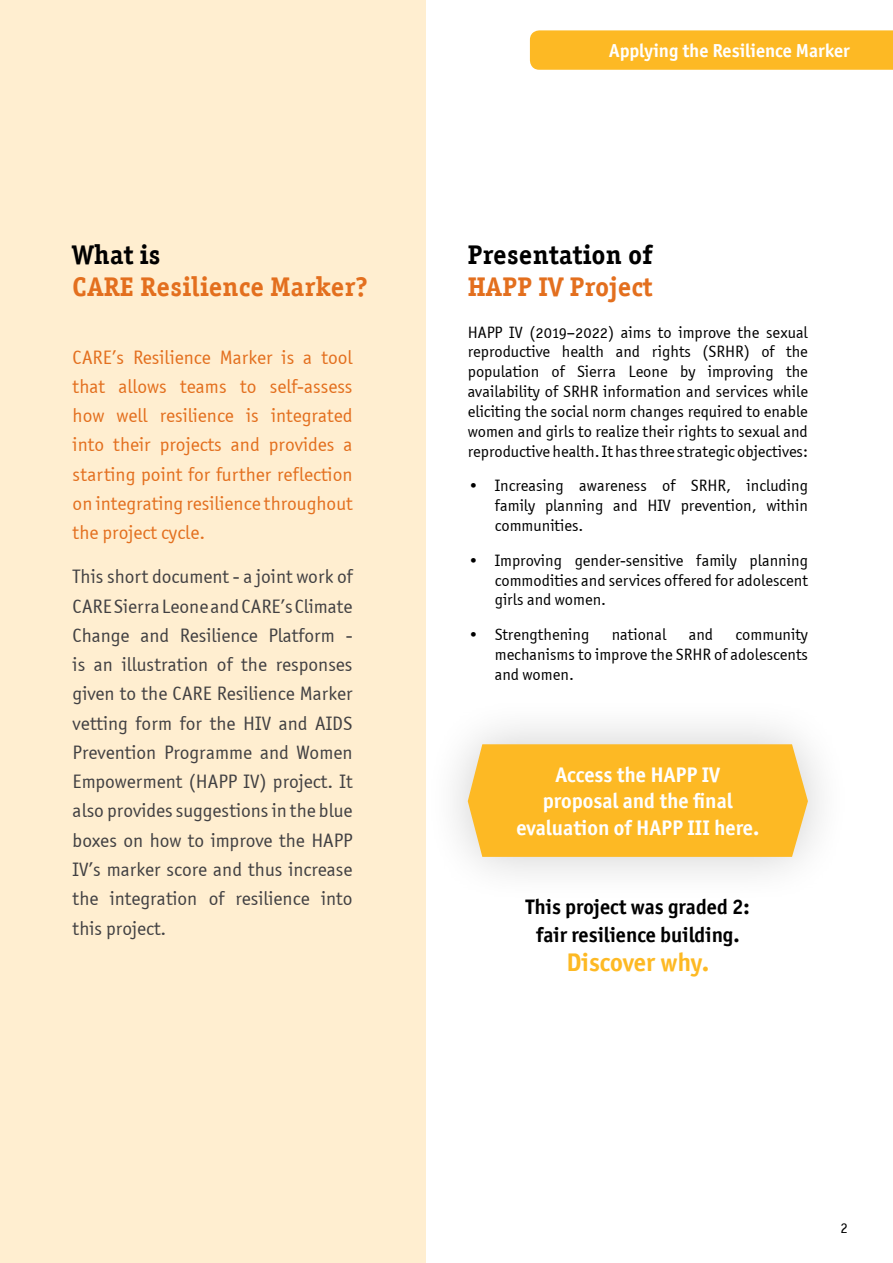
<style>
.page{position:relative;width:893px;height:1263px;background:#fff}
.page>*{position:absolute;margin:0;border:0;box-sizing:border-box;transform-origin:0 0}
.t1{font:700 27px "Officina Ser ITC";letter-spacing:.02em;color:#e36f1e}
.t2{font:700 27px "Officina Ser ITC";letter-spacing:.02em;color:#000}
.t3{font:700 25.5px "Officina San ITC";color:#fdb924}
.t4{font:700 21.15px/26.5px "Officina San ITC";color:#fff;text-align:center}
.t5{font:700 21px/28.5px "Officina San ITC";color:#000;text-align:center}
.t6{font:19.5px/29.2px "Officina Sans OSITCTT Book";color:#414042;text-align:justify}
.t7{font:19.5px/29.2px "Officina Sans OSITCTT Book";color:#e36f1e;text-align:justify}
.t8{font:700 18.9px "Officina Sans ITC Pro";color:#fff}
.t9{font:16.5px/19.8px "Officina Sans OSITCTT Book";color:#000;text-align:justify}
.t10{font:14.7px "Officina San ITC";color:#000}
</style>
<div class="page">
<div style="left:0;top:0;width:425px;height:1263px;background:#ffeed0"></div>
<div style="left:530px;top:30px;width:363px;height:40px;background:#fdb924"></div>
<div style="left:422px;top:695px;width:432px;height:210px;background:#000;opacity:.2"></div>
<div style="left:468px;top:744px;width:340px;height:113px;background:#fdb924"></div>
<h1 class="t2" style="left:73px;top:238px;width:89px">What is</h1>
<h1 class="t1" style="left:73px;top:270px;width:297px">CARE Resilience Marker?</h1>
<p class="t7" style="left:73px;top:342px;width:281px">CARE’s Resilience Marker is a tool that allows teams to self-assess how well resilience is integrated into their projects and provides a starting point for further reflection on integrating resilience throughout the project cycle.</p>
<p class="t6" style="left:73px;top:562px;width:281px">This short document - a joint work of CARE Sierra Leone and CARE’s Climate Change and Resilience Platform - is an illustration of the responses given to the CARE Resilience Marker vetting form for the HIV and AIDS Prevention Programme and Women Empowerment (HAPP IV) project. It also provides suggestions in the blue boxes on how to improve the HAPP IV’s marker score and thus increase the integration of resilience into this project.</p>
<p class="t8" style="left:609px;top:39px;width:242px">Applying the Resilience Marker</p>
<h1 class="t2" style="left:468px;top:238px;width:186px">Presentation of</h1>
<h1 class="t1" style="left:468px;top:270px;width:186px">HAPP IV Project</h1>
<p class="t9" style="left:468px;top:322px;width:342px">HAPP IV (2019–2022) aims to improve the sexual reproductive health and rights (SRHR) of the population of Sierra Leone by improving the availability of SRHR information and services while eliciting the social norm changes required to enable women and girls to realize their rights to sexual and reproductive health. It has three strategic objectives:</p>
<p class="t9" style="left:495px;top:476px;width:315px;text-indent:-27px">• Increasing awareness of SRHR, including family planning and HIV prevention, within communities.</p>
<p class="t9" style="left:495px;top:550px;width:315px;text-indent:-27px">• Improving gender-sensitive family planning commodities and services offered for adolescent girls and women.</p>
<p class="t9" style="left:468px;top:625px;width:123px">• Strengthening</p>
<p class="t9" style="left:612px;top:625px;width:56px">national</p>
<p class="t9" style="left:689px;top:625px;width:26px">and</p>
<p class="t9" style="left:495px;top:625px;width:315px;text-indent:241px">community mechanisms to improve the SRHR of adolescents and women.</p>
<p class="t4" style="left:516px;top:761px;width:245px">Access the HAPP IV proposal and the final evaluation of HAPP III here.</p>
<p class="t5" style="left:526px;top:892px;width:225px">This project was graded 2: fair resilience building.</p>
<h2 class="t3" style="left:566px;top:946px;width:144px">Discover why.</h2>
<p class="t10" style="left:841px;top:1219px;width:9px">2</p>
</div>
